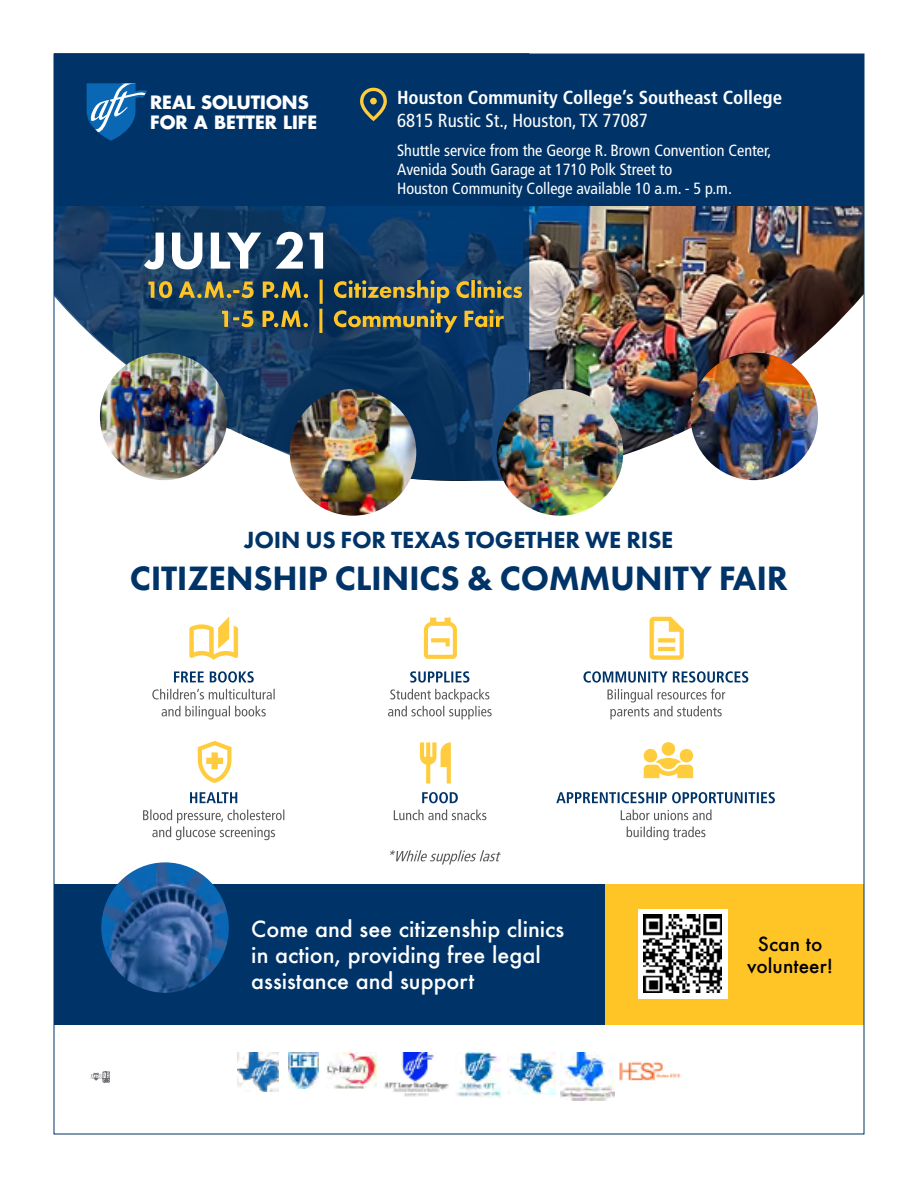
<style>
.page{position:relative;width:918px;height:1188px;background:#fff}
.page>*{position:absolute;margin:0;border:0;box-sizing:border-box;transform-origin:0 0}
.t1{font:800 35.1px "Futura PT";letter-spacing:-.01em;color:#003468}
.t2{font:800 24.3px "Futura PT";letter-spacing:-.01em;color:#003468}
.t3{font:500 21.6px/26px "Futura";color:#fff}
.t4{font:700 condensed 18.9px "Frutiger LT Std";color:#fff}
.t5{font:condensed 18.9px "Frutiger LT Std";color:#fff}
.t6{font:500 18.9px/22.6px "Futura";letter-spacing:.005em;color:#000;text-align:center}
.t7{font:700 17.85px/19.8px "Futura Std";color:#fff}
.t8{font:condensed 16.2px/18.9px "Frutiger LT Std";color:#fff}
</style>
<div class="page">
<img style="left:529px;top:205px;width:333px;height:276px">
<svg style="left:56px;top:205px;width:473px;height:277px"></svg>
<div style="left:54px;top:54px;width:810px;height:151px;background:#003468"></div>
<svg style="left:608px;top:689px;width:117px;height:30px"></svg>
<svg style="left:583px;top:671px;width:165px;height:12px"></svg>
<svg style="left:388px;top:689px;width:104px;height:30px"></svg>
<svg style="left:410px;top:671px;width:59px;height:12px"></svg>
<svg style="left:162px;top:706px;width:104px;height:13px"></svg>
<svg style="left:152px;top:689px;width:123px;height:10px"></svg>
<svg style="left:174px;top:671px;width:80px;height:12px"></svg>
<svg style="left:627px;top:827px;width:78px;height:13px"></svg>
<svg style="left:621px;top:810px;width:91px;height:10px"></svg>
<svg style="left:556px;top:792px;width:219px;height:11px"></svg>
<svg style="left:394px;top:810px;width:92px;height:10px"></svg>
<svg style="left:422px;top:792px;width:36px;height:11px"></svg>
<svg style="left:143px;top:810px;width:141px;height:30px"></svg>
<svg style="left:190px;top:792px;width:47px;height:11px"></svg>
<svg style="left:390px;top:850px;width:111px;height:15px"></svg>
<svg style="left:87px;top:83px;width:60px;height:58px"></svg>
<img style="left:100px;top:353px;width:127px;height:127px;border-radius:64px">
<img style="left:290px;top:389px;width:126px;height:127px;border-radius:63px">
<img style="left:691px;top:353px;width:127px;height:127px;border-radius:64px">
<img style="left:497px;top:389px;width:126px;height:127px;border-radius:63px">
<svg style="left:91px;top:1071px;width:19px;height:12px"></svg>
<div style="left:54px;top:884px;width:810px;height:140px;background:#ffc426"></div>
<div style="left:54px;top:884px;width:551px;height:140px;background:#003468"></div>
<img style="left:238px;top:1053px;width:41px;height:38px">
<img style="left:289px;top:1053px;width:29px;height:36px">
<img style="left:326px;top:1053px;width:51px;height:36px">
<img style="left:384px;top:1052px;width:65px;height:45px">
<img style="left:456px;top:1052px;width:45px;height:45px">
<img style="left:509px;top:1053px;width:47px;height:42px">
<img style="left:619px;top:1061px;width:61px;height:20px">
<img style="left:560px;top:1053px;width:54px;height:48px">
<svg style="left:148px;top:280px;width:374px;height:53px;background:#425656"></svg>
<svg style="left:144px;top:232px;width:179px;height:37px"></svg>
<svg style="left:189px;top:617px;width:49px;height:43px"></svg>
<svg style="left:650px;top:617px;width:34px;height:43px"></svg>
<svg style="left:424px;top:618px;width:33px;height:41px"></svg>
<svg style="left:420px;top:742px;width:31px;height:42px"></svg>
<svg style="left:198px;top:741px;width:34px;height:42px"></svg>
<svg style="left:644px;top:742px;width:49px;height:36px"></svg>
<img style="left:101px;top:862px;width:128px;height:131px">
<div style="left:638px;top:909px;width:89px;height:89px;background:#fff"></div>
<img style="left:644px;top:915px;width:77px;height:78px">
<svg style="left:360px;top:88px;width:27px;height:33px"></svg>
<p class="t7" style="left:150px;top:92px;width:169px">REAL SOLUTIONS<br>FOR A BETTER LIFE</p>
<p class="t4" style="left:397px;top:86px;width:387px">Houston Community College’s Southeast College</p>
<p class="t5" style="left:397px;top:109px;width:252px">6815 Rustic St., Houston, TX 77087</p>
<p class="t8" style="left:397px;top:141px;width:376px">Shuttle service from the George R. Brown Convention Center,<br>Avenida South Garage at 1710 Polk Street to<br>Houston Community College available 10 a.m. - 5 p.m.</p>
<h2 class="t2" style="left:245px;top:525px;width:430px">JOIN US FOR TEXAS TOGETHER WE RISE</h2>
<h1 class="t1" style="left:130px;top:556px;width:660px">CITIZENSHIP CLINICS &amp; COMMUNITY FAIR</h1>
<h3 class="t3" style="left:251px;top:916px;width:315px">Come and see citizenship clinics in action, providing free legal assistance and support</h3>
<p class="t6" style="left:747px;top:932px;width:87px">Scan to volunteer!</p>
</div>
